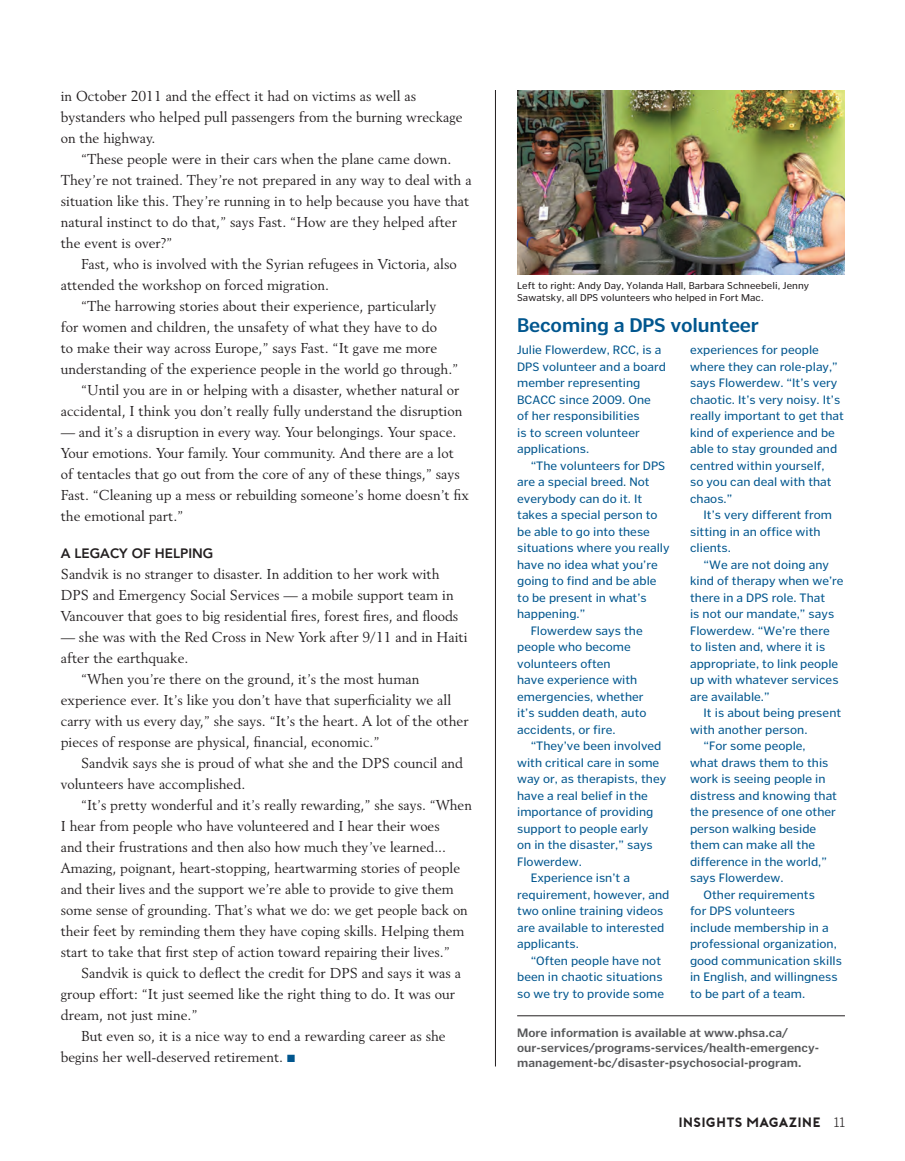
<style>
.page{position:relative;width:905px;height:1161px;background:#fff}
.page>*{position:absolute;margin:0;border:0;box-sizing:border-box;transform-origin:0 0}
.t1{font:700 19.5px "Poynter Text Sans";letter-spacing:-.01em;color:#01568e}
.t2{font:14.25px/21px "Revival 565 BT";color:#231f20}
.t3{font:13.5px "Porter Bold DEMO";color:#231f20}
.t4{font:800 13.5px "Avenir";color:#231f20}
.t5{font:12px/16.5px "Poynter Text Sans";color:#01568e}
.t6{font:700 12px/15px "Poynter Text Sans";color:#57585a}
.t7{font:9.75px/12px "Poynter Text Sans";letter-spacing:.005em;color:#231f20}
.s1{color:#01568e}
.s2{font-family:"Poynter Text Sans";font-weight:300}
</style>
<div class="page">
<img style="left:517px;top:90px;width:327px;height:184px">
<hr style="left:495px;top:90px;width:1px;height:976px;background:#231f20">
<hr style="left:517px;top:1016px;width:327px;height:1px;background:#231f20">
<p class="t2" style="left:61px;top:85px;width:403px">in October 2011 and the effect it had on victims as well as bystanders who helped pull passengers from the burning wreckage on the highway.</p>
<p class="t2" style="left:61px;top:148px;width:412px;text-indent:20px">“These people were in their cars when the plane came down.<br>They’re not trained. They’re not prepared in any way to deal with a situation like this. They’re running in to help because you have that natural instinct to do that,” says Fast. “How are they helped after the event is over?”</p>
<p class="t2" style="left:61px;top:253px;width:397px;text-indent:20px">Fast, who is involved with the Syrian refugees in Victoria, also attended the workshop on forced migration.</p>
<p class="t2" style="left:81px;top:295px;width:357px">“The harrowing stories about their experience, particularly</p>
<p class="t2" style="left:61px;top:316px;width:378px">for women and children, the unsafety of what they have to do</p>
<p class="t2" style="left:61px;top:337px;width:378px">to make their way across Europe,” says Fast. “It gave me more</p>
<p class="t2" style="left:61px;top:358px;width:399px">understanding of the experience people in the world go through.”</p>
<p class="t2" style="left:81px;top:379px;width:380px">“Until you are in or helping with a disaster, whether natural or</p>
<p class="t2" style="left:61px;top:400px;width:403px">accidental, I think you don’t really fully understand the disruption</p>
<p class="t2" style="left:61px;top:421px;width:409px">— and it’s a disruption in every way. Your belongings. Your space.<br>Your emotions. Your family. Your community. And there are a lot of tentacles that go out from the core of any of these things,” says Fast. “Cleaning up a mess or rebuilding someone’s home doesn’t fix the emotional part.”</p>
<p class="t4" style="left:61px;top:546px;width:154px">A LEGACY OF HELPING</p>
<p class="t2" style="left:61px;top:564px;width:399px">Sandvik is no stranger to disaster. In addition to her work with<br>DPS and Emergency Social Services — a mobile support team in<br>Vancouver that goes to big residential fires, forest fires, and floods</p>
<p class="t2" style="left:61px;top:627px;width:408px">— she was with the Red Cross in New York after 9/11 and in Haiti</p>
<p class="t2" style="left:61px;top:648px;width:129px">after the earthquake.</p>
<p class="t2" style="left:81px;top:669px;width:340px">“When you’re there on the ground, it’s the most human</p>
<p class="t2" style="left:61px;top:690px;width:392px">experience ever. It’s like you don’t have that superficiality we all</p>
<p class="t2" style="left:61px;top:711px;width:409px">carry with us every day,” she says. “It’s the heart. A lot of the other</p>
<p class="t2" style="left:61px;top:732px;width:320px">pieces of response are physical, financial, economic.”</p>
<p class="t2" style="left:81px;top:753px;width:383px">Sandvik says she is proud of what she and the DPS council and</p>
<p class="t2" style="left:61px;top:774px;width:186px">volunteers have accomplished.</p>
<p class="t2" style="left:81px;top:795px;width:392px">“It’s pretty wonderful and it’s really rewarding,” she says. “When</p>
<p class="t2" style="left:61px;top:816px;width:380px">I hear from people who have volunteered and I hear their woes</p>
<p class="t2" style="left:61px;top:837px;width:386px">and their frustrations and then also how much they’ve learned...</p>
<p class="t2" style="left:61px;top:858px;width:401px">Amazing, poignant, heart-stopping, heartwarming stories of people</p>
<p class="t2" style="left:61px;top:879px;width:394px">and their lives and the support we’re able to provide to give them</p>
<p class="t2" style="left:61px;top:900px;width:408px">some sense of grounding. That’s what we do: we get people back on</p>
<p class="t2" style="left:61px;top:921px;width:405px">their feet by reminding them they have coping skills. Helping them</p>
<p class="t2" style="left:61px;top:942px;width:390px">start to take that first step of action toward repairing their lives.”</p>
<p class="t2" style="left:81px;top:963px;width:381px">Sandvik is quick to deflect the credit for DPS and says it was a</p>
<p class="t2" style="left:61px;top:984px;width:396px">group effort: “It just seemed like the right thing to do. It was our</p>
<p class="t2" style="left:61px;top:1005px;width:138px">dream, not just mine.”</p>
<p class="t2" style="left:81px;top:1026px;width:366px">But even so, it is a nice way to end a rewarding career as she</p>
<p class="t2" style="left:61px;top:1047px;width:236px">begins her well-deserved retirement. <span class="s1">■</span></p>
<p class="t7" style="left:517px;top:280px;width:293px">Left to right: Andy Day, Yolanda Hall, Barbara Schneebeli, Jenny<br>Sawatsky, all DPS volunteers who helped in Fort Mac.</p>
<h1 class="t1" style="left:517px;top:314px;width:243px">Becoming a DPS volunteer</h1>
<p class="t5" style="left:517px;top:342px;width:150px">Julie Flowerdew, RCC, is a<br>DPS volunteer and a board member representing<br>BCACC since 2009. One<br>of her responsibilities<br>is to screen volunteer applications.</p>
<p class="t5" style="left:530px;top:458px;width:136px">“The volunteers for DPS</p>
<p class="t5" style="left:517px;top:474px;width:134px">are a special breed. Not</p>
<p class="t5" style="left:517px;top:491px;width:127px">everybody can do it. It</p>
<p class="t5" style="left:517px;top:507px;width:142px">takes a special person to</p>
<p class="t5" style="left:517px;top:524px;width:134px">be able to go into these</p>
<p class="t5" style="left:517px;top:540px;width:154px">situations where you really</p>
<p class="t5" style="left:517px;top:557px;width:142px">have no idea what you’re</p>
<p class="t5" style="left:517px;top:573px;width:141px">going to find and be able</p>
<p class="t5" style="left:517px;top:590px;width:131px">to be present in what’s</p>
<p class="t5" style="left:517px;top:606px;width:70px">happening.”</p>
<p class="t5" style="left:530px;top:623px;width:113px">Flowerdew says the</p>
<p class="t5" style="left:517px;top:639px;width:115px">people who become</p>
<p class="t5" style="left:517px;top:656px;width:95px">volunteers often</p>
<p class="t5" style="left:517px;top:672px;width:122px">have experience with</p>
<p class="t5" style="left:517px;top:689px;width:128px">emergencies, whether</p>
<p class="t5" style="left:517px;top:705px;width:131px">it’s sudden death, auto</p>
<p class="t5" style="left:517px;top:722px;width:100px">accidents, or fire.</p>
<p class="t5" style="left:530px;top:738px;width:132px">“They’ve been involved</p>
<p class="t5" style="left:517px;top:755px;width:144px">with critical care in some</p>
<p class="t5" style="left:517px;top:771px;width:151px">way or, as therapists, they</p>
<p class="t5" style="left:517px;top:788px;width:132px">have a real belief in the</p>
<p class="t5" style="left:517px;top:804px;width:138px">importance of providing</p>
<p class="t5" style="left:517px;top:821px;width:133px">support to people early</p>
<p class="t5" style="left:517px;top:837px;width:137px">on in the disaster,” says</p>
<p class="t5" style="left:517px;top:854px;width:66px">Flowerdew.</p>
<p class="t5" style="left:530px;top:870px;width:101px">Experience isn’t a</p>
<p class="t5" style="left:517px;top:887px;width:154px">requirement, however, and</p>
<p class="t5" style="left:517px;top:903px;width:148px">two online training videos</p>
<p class="t5" style="left:517px;top:920px;width:149px">are available to interested</p>
<p class="t5" style="left:517px;top:936px;width:63px">applicants.</p>
<p class="t5" style="left:530px;top:953px;width:132px">“Often people have not</p>
<p class="t5" style="left:517px;top:969px;width:147px">been in chaotic situations</p>
<p class="t5" style="left:517px;top:986px;width:148px">so we try to provide some</p>
<p class="t5" style="left:690px;top:342px;width:155px">experiences for people where they can role-play,” says Flowerdew. “It’s very chaotic. It’s very noisy. It’s really important to get that kind of experience and be able to stay grounded and centred within yourself,<br>so you can deal with that chaos.”</p>
<p class="t5" style="left:690px;top:507px;width:143px;text-indent:14px">It’s very different from sitting in an office with clients.</p>
<p class="t5" style="left:690px;top:557px;width:155px;text-indent:14px">“We are not doing any kind of therapy when we’re there in a DPS role. That<br>is not our mandate,” says<br>Flowerdew. “We’re there to listen and, where it is appropriate, to link people up with whatever services are available.”</p>
<p class="t5" style="left:703px;top:705px;width:139px">It is about being present</p>
<p class="t5" style="left:690px;top:722px;width:119px">with another person.</p>
<p class="t5" style="left:703px;top:738px;width:104px">“For some people,</p>
<p class="t5" style="left:690px;top:755px;width:140px">what draws them to this</p>
<p class="t5" style="left:690px;top:771px;width:137px">work is seeing people in</p>
<p class="t5" style="left:690px;top:788px;width:148px">distress and knowing that</p>
<p class="t5" style="left:690px;top:804px;width:147px">the presence of one other</p>
<p class="t5" style="left:690px;top:821px;width:128px">person walking beside</p>
<p class="t5" style="left:690px;top:837px;width:127px">them can make all the</p>
<p class="t5" style="left:690px;top:854px;width:138px">difference in the world,”</p>
<p class="t5" style="left:690px;top:870px;width:95px">says Flowerdew.</p>
<p class="t5" style="left:703px;top:887px;width:113px">Other requirements</p>
<p class="t5" style="left:690px;top:903px;width:107px">for DPS volunteers</p>
<p class="t5" style="left:690px;top:920px;width:140px">include membership in a</p>
<p class="t5" style="left:690px;top:936px;width:148px">professional organization,</p>
<p class="t5" style="left:690px;top:953px;width:153px">good communication skills</p>
<p class="t5" style="left:690px;top:969px;width:149px">in English, and willingness</p>
<p class="t5" style="left:690px;top:986px;width:117px">to be part of a team.</p>
<p class="t6" style="left:517px;top:1025px;width:303px">More information is available at www.phsa.ca/ our-services/programs-services/health-emergency&shy;management-bc/disaster-psychosocial-program.</p>
<p class="t3" style="left:678px;top:1115px;width:168px">INSIGHTS MAGAZIN E <span class="s2">11</span></p>
</div>
